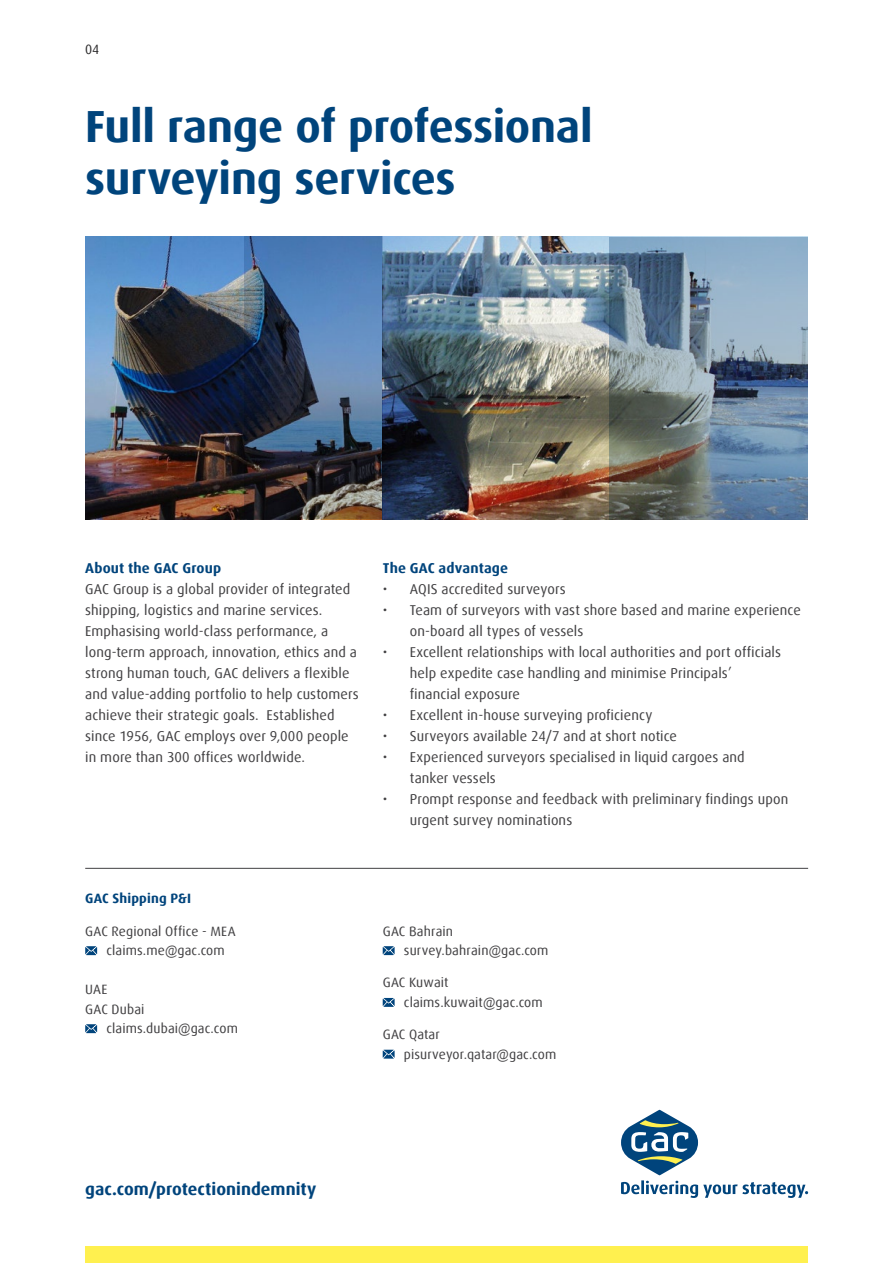
<style>
.page{position:relative;width:893px;height:1263px;background:#fff}
.page>*{position:absolute;margin:0;border:0;box-sizing:border-box;transform-origin:0 0}
.t1{font:700 45px/52.5px "Dax Offc";letter-spacing:-.005em;color:#00447c}
.t2{font:700 17.25px "Dax Offc";color:#00447c}
.t3{font:14.25px/21px "Dax Offc";letter-spacing:.005em;color:#414042}
.t4{font:700 14.25px "Dax Offc";letter-spacing:.01em;color:#00447c}
.t5{font:13.5px/19.5px "Dax Offc";letter-spacing:.01em;color:#414042}
.t6{font:700 13.5px "Dax Offc";letter-spacing:.015em;color:#00447c}
.t7{font:13.5px "Dax Offc";color:#292829}
</style>
<div class="page">
<svg style="left:621px;top:1110px;width:187px;height:88px"></svg>
<svg style="left:85px;top:946px;width:12px;height:9px"></svg>
<svg style="left:85px;top:1024px;width:12px;height:9px"></svg>
<hr style="left:85px;top:868px;width:723px;height:1px;background:#414042">
<svg style="left:383px;top:946px;width:12px;height:9px"></svg>
<svg style="left:383px;top:998px;width:12px;height:9px"></svg>
<svg style="left:383px;top:1050px;width:12px;height:9px"></svg>
<img style="left:85px;top:237px;width:524px;height:282px">
<img style="left:244px;top:237px;width:138px;height:282px">
<img style="left:609px;top:237px;width:199px;height:283px">
<div style="left:85px;top:1246px;width:723px;height:17px;background:#fff04f"></div>
<p class="t7" style="left:85px;top:40px;width:16px">04</p>
<h1 class="t1" style="left:85px;top:100px;width:509px">Full range of professional surveying services</h1>
<p class="t4" style="left:85px;top:559px;width:137px">About the GAC Group</p>
<p class="t3" style="left:85px;top:578px;width:275px">GAC Group is a global provider of integrated shipping, logistics and marine services.<br>Emphasising world-class performance, a long-term approach, innovation, ethics and a strong human touch, GAC delivers a flexible and value-adding portfolio to help customers achieve their strategic goals. Established since 1956, GAC employs over 9,000 people in more than 300 offices worldwide.</p>
<p class="t4" style="left:383px;top:559px;width:127px">The GAC advantage</p>
<p class="t3" style="left:383px;top:578px;width:184px">• AQIS accredited surveyors</p>
<p class="t3" style="left:410px;top:599px;width:392px;text-indent:-27px">• Team of surveyors with vast shore based and marine experience on-board all types of vessels</p>
<p class="t3" style="left:410px;top:641px;width:373px;text-indent:-27px">• Excellent relationships with local authorities and port officials help expedite case handling and minimise Principals’ financial exposure</p>
<p class="t3" style="left:383px;top:704px;width:271px">• Excellent in-house surveying proficiency</p>
<p class="t3" style="left:383px;top:725px;width:296px">• Surveyors available 24/7 and at short notice</p>
<p class="t3" style="left:410px;top:746px;width:336px;text-indent:-27px">• Experienced surveyors specialised in liquid cargoes and tanker vessels</p>
<p class="t3" style="left:410px;top:788px;width:380px;text-indent:-27px">• Prompt response and feedback with preliminary findings upon urgent survey nominations</p>
<p class="t6" style="left:85px;top:890px;width:107px">GAC Shipping P&amp;I</p>
<p class="t5" style="left:106px;top:921px;width:131px;text-indent:-21px">GAC Regional Office - MEA claims.me@gac.com</p>
<p class="t5" style="left:85px;top:980px;width:24px">UAE</p>
<p class="t5" style="left:85px;top:999px;width:61px">GAC Dubai</p>
<p class="t5" style="left:106px;top:1019px;width:133px">claims.dubai@gac.com</p>
<p class="t5" style="left:404px;top:921px;width:146px;text-indent:-21px">GAC Bahrain survey.bahrain@gac.com</p>
<p class="t5" style="left:404px;top:973px;width:140px;text-indent:-21px">GAC Kuwait claims.kuwait@gac.com</p>
<p class="t5" style="left:404px;top:1025px;width:154px;text-indent:-21px">GAC Qatar pisurveyor.qatar@gac.com</p>
<p class="t2" style="left:85px;top:1178px;width:233px">gac.com/protectionindemnity</p>
</div>
